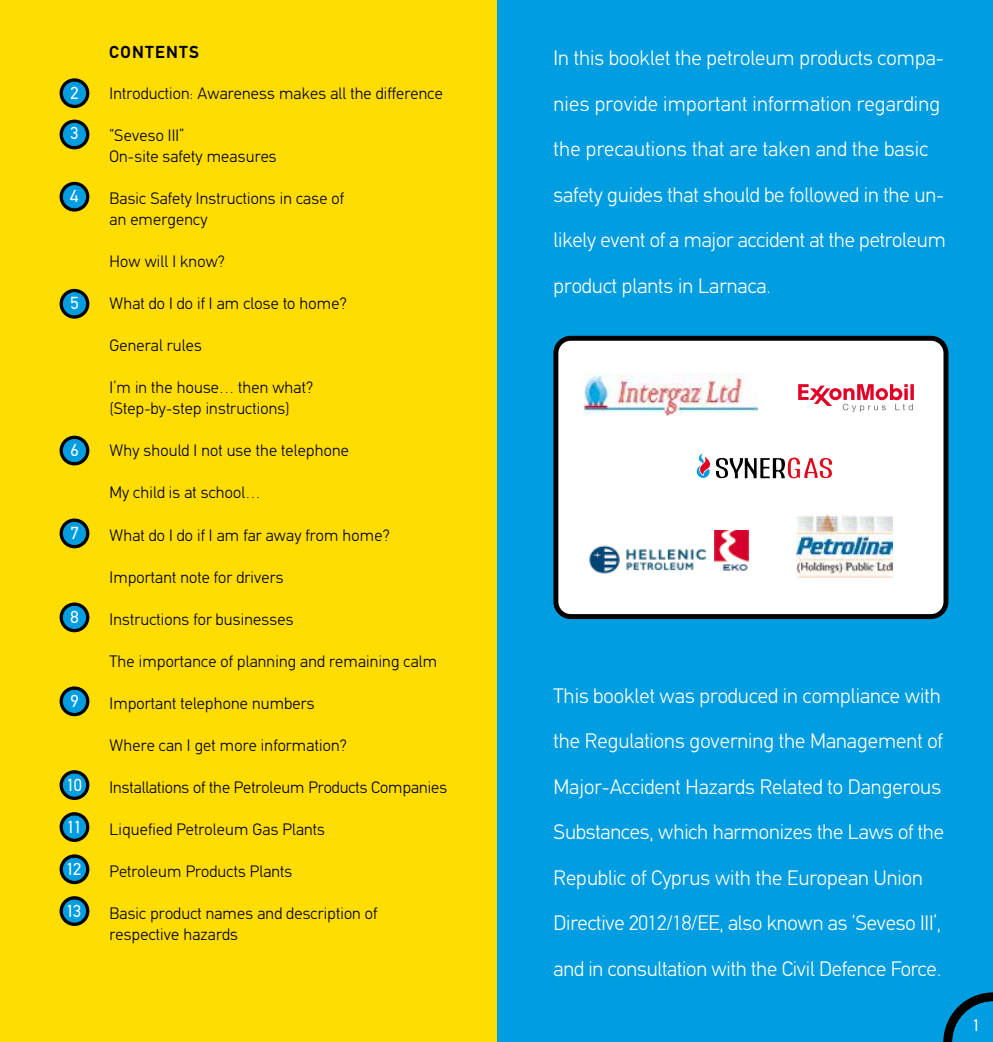
<style>
.page{position:relative;width:993px;height:1042px;background:#fff}
.page>*{position:absolute;margin:0;border:0;box-sizing:border-box;transform-origin:0 0}
.t1{font:300 21px/45.5px "PF Din Text";color:#fff}
.t2{font:17.5px "PF Din Text";letter-spacing:-.07em;color:#fff}
.t3{font:700 17.5px "PF Din Text";letter-spacing:.075em;color:#000}
.t4{font:300 16.62px/21px "PF Din Text";letter-spacing:.01em;color:#000}
.t5{font:16.62px "PF Din Text";color:#fff}
</style>
<div class="page">
<div style="left:496px;top:0;width:496px;height:1042px;background:#009ee0"></div>
<svg style="left:943px;top:992px;width:49px;height:50px"></svg>
<div style="left:0;top:0;width:496px;height:1042px;background:#fd0"></div>
<svg style="left:62px;top:80px;width:25px;height:26px"></svg>
<div style="left:60px;top:78px;width:29px;height:30px;border:4px solid #000;border-radius:50%"></div>
<div style="left:63px;top:82px;width:22px;height:22px;background:#009ee0;border-radius:50%"></div>
<div style="left:63px;top:82px;width:23px;height:22px;border:1px solid #009ee0;border-radius:50%"></div>
<svg style="left:62px;top:122px;width:25px;height:25px"></svg>
<div style="left:60px;top:120px;width:29px;height:29px;border:4px solid #000;border-radius:50%"></div>
<div style="left:63px;top:123px;width:22px;height:22px;background:#009ee0;border-radius:50%"></div>
<div style="left:63px;top:123px;width:23px;height:23px;border:1px solid #009ee0;border-radius:50%"></div>
<svg style="left:62px;top:184px;width:25px;height:25px"></svg>
<div style="left:60px;top:182px;width:29px;height:30px;border:4px solid #000;border-radius:50%"></div>
<div style="left:63px;top:186px;width:22px;height:22px;background:#009ee0;border-radius:50%"></div>
<div style="left:63px;top:185px;width:23px;height:23px;border:1px solid #009ee0;border-radius:50%"></div>
<svg style="left:62px;top:291px;width:25px;height:25px"></svg>
<div style="left:60px;top:289px;width:29px;height:30px;border:4px solid #000;border-radius:50%"></div>
<div style="left:63px;top:293px;width:22px;height:22px;background:#009ee0;border-radius:50%"></div>
<div style="left:63px;top:292px;width:23px;height:23px;border:1px solid #009ee0;border-radius:50%"></div>
<svg style="left:62px;top:438px;width:25px;height:25px"></svg>
<div style="left:60px;top:436px;width:29px;height:29px;border:4px solid #000;border-radius:50%"></div>
<div style="left:63px;top:439px;width:22px;height:23px;background:#009ee0;border-radius:50%"></div>
<div style="left:63px;top:439px;width:23px;height:23px;border:1px solid #009ee0;border-radius:50%"></div>
<svg style="left:62px;top:520px;width:25px;height:26px"></svg>
<div style="left:60px;top:518px;width:29px;height:30px;border:4px solid #000;border-radius:50%"></div>
<div style="left:63px;top:522px;width:22px;height:22px;background:#009ee0;border-radius:50%"></div>
<div style="left:63px;top:522px;width:23px;height:23px;border:1px solid #009ee0;border-radius:50%"></div>
<svg style="left:62px;top:604px;width:25px;height:26px"></svg>
<div style="left:60px;top:602px;width:29px;height:30px;border:4px solid #000;border-radius:50%"></div>
<div style="left:63px;top:606px;width:22px;height:22px;background:#009ee0;border-radius:50%"></div>
<div style="left:63px;top:606px;width:23px;height:22px;border:1px solid #009ee0;border-radius:50%"></div>
<svg style="left:62px;top:688px;width:25px;height:26px"></svg>
<div style="left:60px;top:686px;width:29px;height:30px;border:4px solid #000;border-radius:50%"></div>
<div style="left:63px;top:690px;width:22px;height:22px;background:#009ee0;border-radius:50%"></div>
<div style="left:63px;top:690px;width:23px;height:22px;border:1px solid #009ee0;border-radius:50%"></div>
<svg style="left:62px;top:772px;width:25px;height:26px"></svg>
<div style="left:60px;top:770px;width:29px;height:30px;border:4px solid #000;border-radius:50%"></div>
<div style="left:63px;top:774px;width:22px;height:22px;background:#009ee0;border-radius:50%"></div>
<div style="left:63px;top:774px;width:23px;height:22px;border:1px solid #009ee0;border-radius:50%"></div>
<svg style="left:62px;top:814px;width:25px;height:26px"></svg>
<div style="left:60px;top:812px;width:29px;height:30px;border:4px solid #000;border-radius:50%"></div>
<div style="left:63px;top:816px;width:22px;height:22px;background:#009ee0;border-radius:50%"></div>
<div style="left:63px;top:816px;width:23px;height:22px;border:1px solid #009ee0;border-radius:50%"></div>
<svg style="left:62px;top:856px;width:25px;height:26px"></svg>
<div style="left:60px;top:854px;width:29px;height:30px;border:4px solid #000;border-radius:50%"></div>
<div style="left:63px;top:858px;width:22px;height:22px;background:#009ee0;border-radius:50%"></div>
<div style="left:63px;top:858px;width:23px;height:22px;border:1px solid #009ee0;border-radius:50%"></div>
<svg style="left:62px;top:898px;width:25px;height:26px"></svg>
<div style="left:60px;top:896px;width:29px;height:30px;border:4px solid #000;border-radius:50%"></div>
<div style="left:63px;top:900px;width:22px;height:22px;background:#009ee0;border-radius:50%"></div>
<div style="left:63px;top:900px;width:23px;height:22px;border:1px solid #009ee0;border-radius:50%"></div>
<svg style="left:553px;top:336px;width:395px;height:283px;background:#090c0e"></svg>
<div style="left:558px;top:341px;width:385px;height:273px;background:#fff;border-radius:12px"></div>
<img style="left:583px;top:374px;width:174px;height:41px">
<img style="left:589px;top:545px;width:117px;height:29px">
<img style="left:796px;top:514px;width:95px;height:64px">
<img style="left:714px;top:530px;width:34px;height:41px">
<svg style="left:798px;top:384px;width:115px;height:28px"></svg>
<svg style="left:696px;top:453px;width:136px;height:26px"></svg>
<p class="t2" style="left:71px;top:82px;width:10px">2</p>
<p class="t2" style="left:71px;top:123px;width:10px">3</p>
<p class="t2" style="left:70px;top:186px;width:10px">4</p>
<p class="t2" style="left:71px;top:293px;width:10px">5</p>
<p class="t2" style="left:71px;top:440px;width:10px">6</p>
<p class="t2" style="left:71px;top:523px;width:10px">7</p>
<p class="t2" style="left:71px;top:606px;width:10px">8</p>
<p class="t2" style="left:71px;top:691px;width:10px">9</p>
<p class="t2" style="left:66px;top:774px;width:17px">10</p>
<p class="t2" style="left:67px;top:816px;width:17px">11</p>
<p class="t2" style="left:66px;top:859px;width:17px">12</p>
<p class="t2" style="left:66px;top:901px;width:17px">13</p>
<p class="t3" style="left:109px;top:42px;width:91px">CONTENTS</p>
<p class="t4" style="left:109px;top:83px;width:335px">Introduction: Awareness makes all the difference</p>
<p class="t4" style="left:109px;top:125px;width:169px">“Seveso III”<br>On-site safety measures</p>
<p class="t4" style="left:109px;top:188px;width:236px">Basic Safety Instructions in case of an emergency</p>
<p class="t4" style="left:109px;top:251px;width:117px">How will I know?</p>
<p class="t4" style="left:109px;top:293px;width:239px">What do I do if I am close to home?</p>
<p class="t4" style="left:109px;top:335px;width:94px">General rules</p>
<p class="t4" style="left:109px;top:377px;width:205px">I’m in the house… then what? (Step-by-step instructions)</p>
<p class="t4" style="left:109px;top:440px;width:241px">Why should I not use the telephone</p>
<p class="t4" style="left:109px;top:482px;width:152px">My child is at school…</p>
<p class="t4" style="left:109px;top:524px;width:282px">What do I do if I am far away from home?</p>
<p class="t4" style="left:109px;top:566px;width:176px">Important note for drivers</p>
<p class="t4" style="left:109px;top:608px;width:185px">Instructions for businesses</p>
<p class="t4" style="left:109px;top:650px;width:329px">The importance of planning and remaining calm</p>
<p class="t4" style="left:109px;top:692px;width:206px">Important telephone numbers</p>
<p class="t4" style="left:109px;top:734px;width:239px">Where can I get more information?</p>
<p class="t4" style="left:109px;top:776px;width:339px">Installations of the Petroleum Products Companies</p>
<p class="t4" style="left:109px;top:818px;width:217px">Liquefied Petroleum Gas Plants</p>
<p class="t4" style="left:109px;top:860px;width:184px">Petroleum Products Plants</p>
<p class="t4" style="left:109px;top:902px;width:269px">Basic product names and description of respective hazards</p>
<p class="t1" style="left:553px;top:36px;width:394px">In this booklet the petroleum products compa&shy;nies provide important information regarding the precautions that are taken and the basic safety guides that should be followed in the un&shy;likely event of a major accident at the petroleum product plants in Larnaca.</p>
<p class="t1" style="left:553px;top:673px;width:392px">This booklet was produced in compliance with the Regulations governing the Management of Major-Accident Hazards Related to Dangerous Substances, which harmonizes the Laws of the Republic of Cyprus with the European Union Directive 2012/18/EE, also known as ‘Seveso III’, and in consultation with the Civil Defence Force.</p>
<p class="t5" style="left:972px;top:1015px;width:9px">1</p>
</div>
